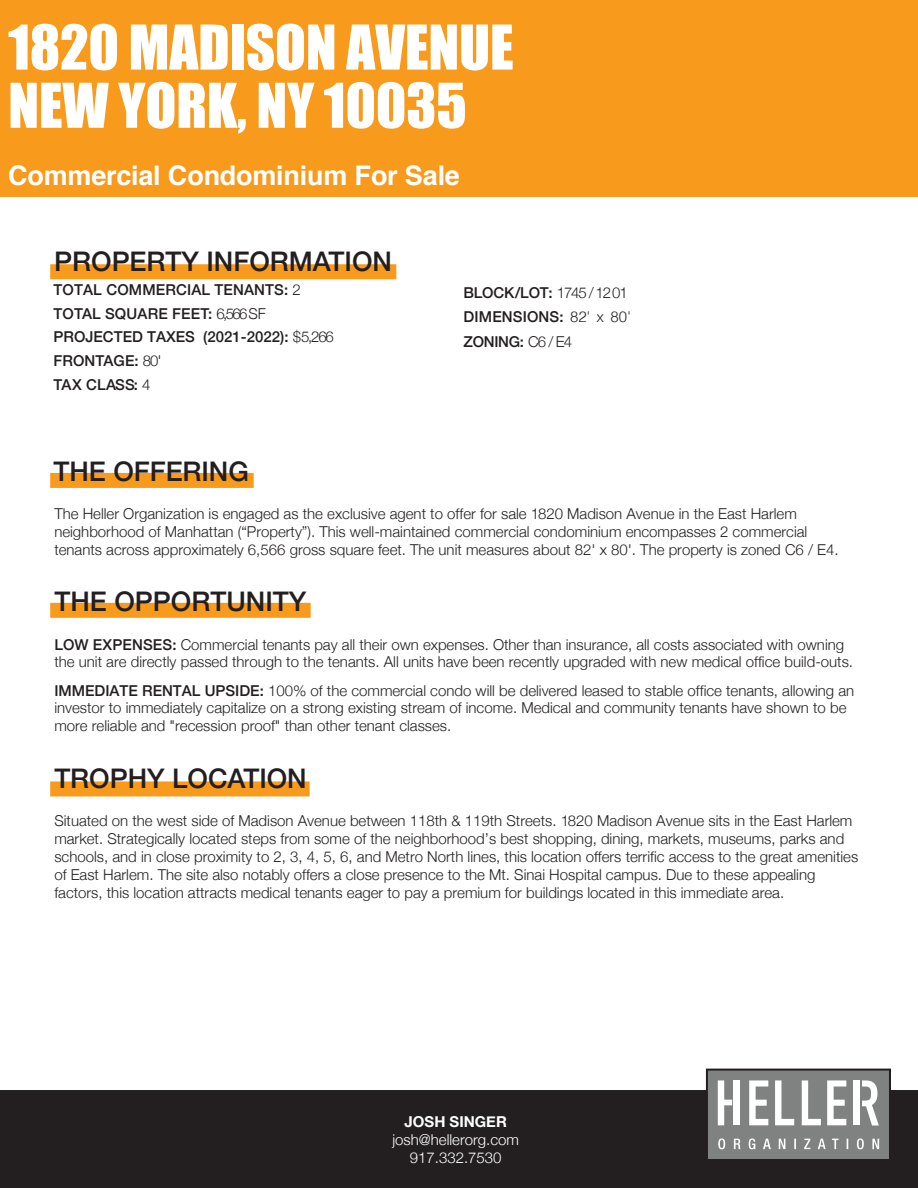
<style>
.page{position:relative;width:918px;height:1188px;background:#fff}
.page>*{position:absolute;margin:0;border:0;box-sizing:border-box;transform-origin:0 0}
.t1{font:57px/58.2px "Impact";letter-spacing:-.005em;color:#fff}
.t2{font:500 27px "Helvetica Neue";color:#231f20}
.t3{font:700 27px "Helvetica";letter-spacing:-.01em;color:#fff}
.t4{font:300 15px/18px "Helvetica Neue";color:#231f20}
.t5{font:500 15px/23.7px "Helvetica Neue";letter-spacing:.01em;color:#231f20}
.t6{font:300 15px/18px "Helvetica Neue";color:#fff;text-align:center}
.t7{font:700 15px "Helvetica Neue";color:#fff}
.s1{font-weight:300}
.s2{font-family:"Helvetica";font-weight:300}
.s3{font-weight:500}
</style>
<div class="page">
<div style="left:0;top:1091px;width:918px;height:97px;background:#231f20"></div>
<div style="left:707px;top:1070px;width:183px;height:90px;background:#808181"></div>
<svg style="left:749px;top:1080px;width:19px;height:45px"></svg>
<svg style="left:775px;top:1080px;width:19px;height:45px"></svg>
<svg style="left:802px;top:1080px;width:19px;height:45px"></svg>
<svg style="left:827px;top:1080px;width:19px;height:45px"></svg>
<svg style="left:718px;top:1080px;width:14px;height:45px"></svg>
<div style="left:734px;top:1080px;width:6px;height:45px;background:#fff"></div>
<svg style="left:862px;top:1080px;width:17px;height:46px"></svg>
<div style="left:854px;top:1080px;width:6px;height:45px;background:#fff"></div>
<svg style="left:718px;top:1138px;width:161px;height:11px"></svg>
<div style="left:706px;top:1069px;width:185px;height:92px;border:2px solid #231f20"></div>
<div style="left:0;top:0;width:918px;height:196px;background:#f89a1c"></div>
<div style="left:50px;top:264px;width:346px;height:15px;background:#f89a1c"></div>
<div style="left:50px;top:473px;width:204px;height:15px;background:#f89a1c"></div>
<div style="left:50px;top:603px;width:261px;height:15px;background:#f89a1c"></div>
<div style="left:50px;top:781px;width:260px;height:15px;background:#f89a1c"></div>
<h1 class="t1" style="left:8px;top:17px;width:507px">1820 MADISON AVENUE<br>NEW YORK, NY 10035</h1>
<h2 class="t3" style="left:8px;top:154px;width:453px">Commercial Condominium For Sale</h2>
<h2 class="t2" style="left:54px;top:240px;width:339px">PROPERTY INFORMATION</h2>
<p class="t5" style="left:54px;top:277px;width:282px">TOTAL COMMERCIAL TENANTS: <span class="s1">2<br></span>TOTAL SQUARE FEET: <span class="s1">6,566 SF<br></span>PROJECTED TAXES (2021-2022): <span class="s1">$5,266<br></span>FRONTAGE: <span class="s1">80'<br></span>TAX CLASS: <span class="s1">4</span></p>
<p class="t5" style="left:464px;top:279px;width:169px">BLOCK/LOT: <span class="s1">1745 / 1201<br></span>DIMENSIONS: <span class="s2">82' x 80'</span></p>
<p class="t5" style="left:464px;top:329px;width:110px">ZONING: <span class="s1">C6 / E4</span></p>
<h2 class="t2" style="left:54px;top:450px;width:197px">THE OFFERING</h2>
<p class="t4" style="left:54px;top:503px;width:786px">The Heller Organization is engaged as the exclusive agent to offer for sale 1820 Madison Avenue in the East Harlem neighborhood of Manhattan (“Property”). This well-maintained commercial condominium encompasses 2 commercial tenants across approximately 6,566 gross square feet. The unit measures about 82' x 80'. The property is zoned C6 / E4.</p>
<h2 class="t2" style="left:54px;top:580px;width:254px">THE OPPORTUNITY</h2>
<p class="t4" style="left:54px;top:635px;width:800px;line-height:17.1px"><span class="s3">LOW EXPENSES:</span> Commercial tenants pay all their own expenses. Other than insurance, all costs associated with owning the unit are directly passed through to the tenants. All units have been recently upgraded with new medical office build-outs.</p>
<p class="t4" style="left:54px;top:680px;width:801px"><span class="s3">IMMEDIATE RENTAL UPSIDE:</span> 100% of the commercial condo will be delivered leased to stable office tenants, allowing an investor to immediately capitalize on a strong existing stream of income. Medical and community tenants have shown to be more reliable and "recession proof" than other tenant classes.</p>
<h2 class="t2" style="left:54px;top:756px;width:254px">TROPHY LOCATION</h2>
<p class="t4" style="left:54px;top:811px;width:805px">Situated on the west side of Madison Avenue between 118th &amp; 119th Streets. 1820 Madison Avenue sits in the East Harlem market. Strategically located steps from some of the neighborhood’s best shopping, dining, markets, museums, parks and schools, and in close proximity to 2, 3, 4, 5, 6, and Metro North lines, this location offers terrific access to the great amenities of East Harlem. The site also notably offers a close presence to the Mt. Sinai Hospital campus. Due to these appealing factors, this location attracts medical tenants eager to pay a premium for buildings located in this immediate area.</p>
<p class="t7" style="left:405px;top:1110px;width:104px">JOSH SINGER</p>
<p class="t6" style="left:392px;top:1130px;width:128px">josh@hellerorg.com<br>917.332.7530</p>
</div>
